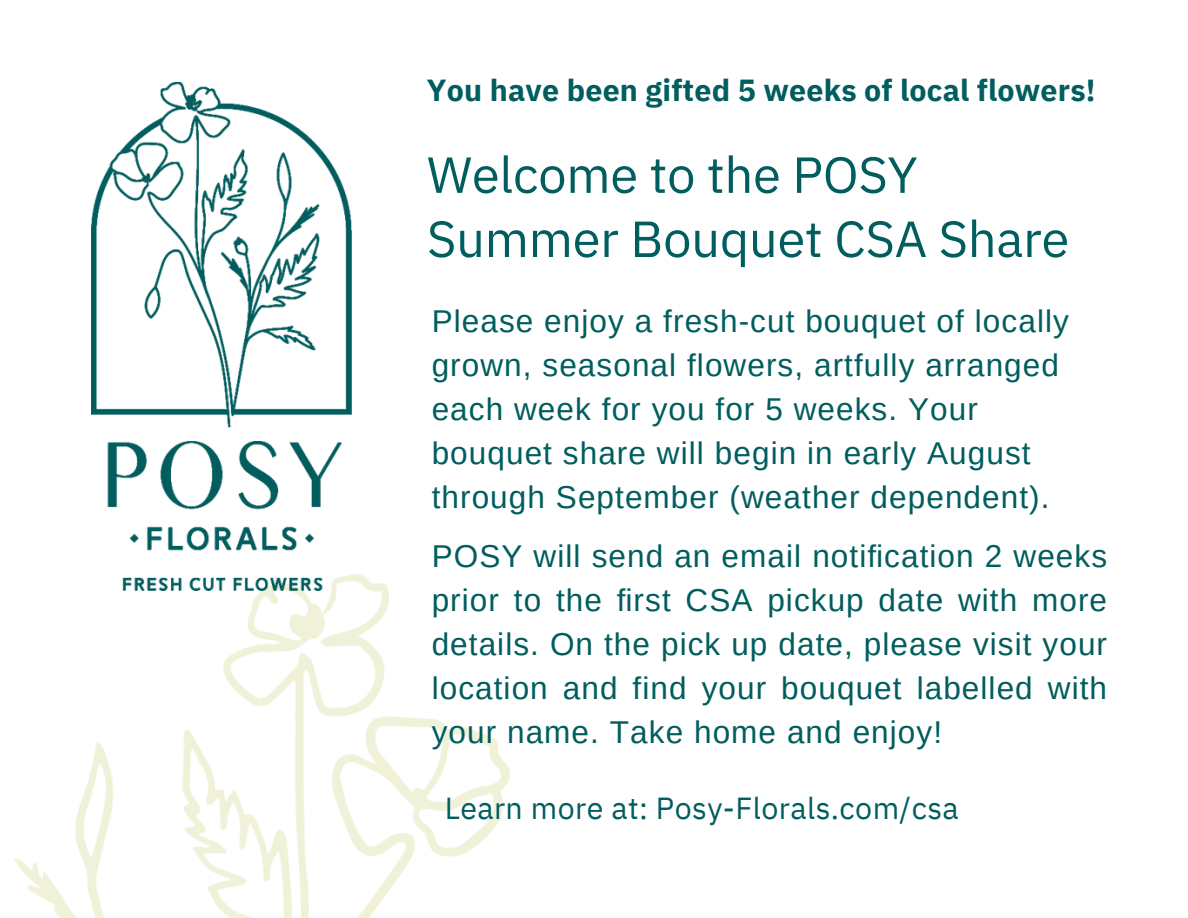
<style>
.page{position:relative;width:1188px;height:918px;background:#fff}
.page>*{position:absolute;margin:0;border:0;box-sizing:border-box;transform-origin:0 0}
.t1{font:50.7px/64.2px "IBM Plex Sans";letter-spacing:-.005em;color:#015d5e}
.t2{font:31.5px/43.8px "Arimo";letter-spacing:.035em;color:#015d5e}
.t3{font:700 30.45px "IBM Plex Sans";letter-spacing:.005em;color:#015d5e}
.t4{font:30.45px "IBM Plex Sans";letter-spacing:.015em;color:#015d5e}
</style>
<div class="page">
<img style="left:15px;top:574px;width:495px;height:344px">
<img style="left:91px;top:83px;width:260px;height:507px">
<p class="t3" style="left:427px;top:70px;width:670px">You have been gifted 5 weeks of local flowers!</p>
<p class="t1" style="left:427px;top:142px;width:644px">Welcome to the POSY<br>Summer Bouquet CSA Share</p>
<p class="t2" style="left:432px;top:299px;width:639px">Please enjoy a fresh-cut bouquet of locally grown, seasonal flowers, artfully arranged each week for you for 5 weeks. Your bouquet share will begin in early August through September (weather dependent).</p>
<p class="t2" style="left:432px;top:535px;width:677px;text-align:justify">POSY will send an email notification 2 weeks prior to the first CSA pickup date with more details. On the pick up date, please visit your location and find your bouquet labelled with your name. Take home and enjoy!</p>
<p class="t4" style="left:445px;top:788px;width:516px">Learn more at: Posy-Florals.com/csa</p>
</div>
